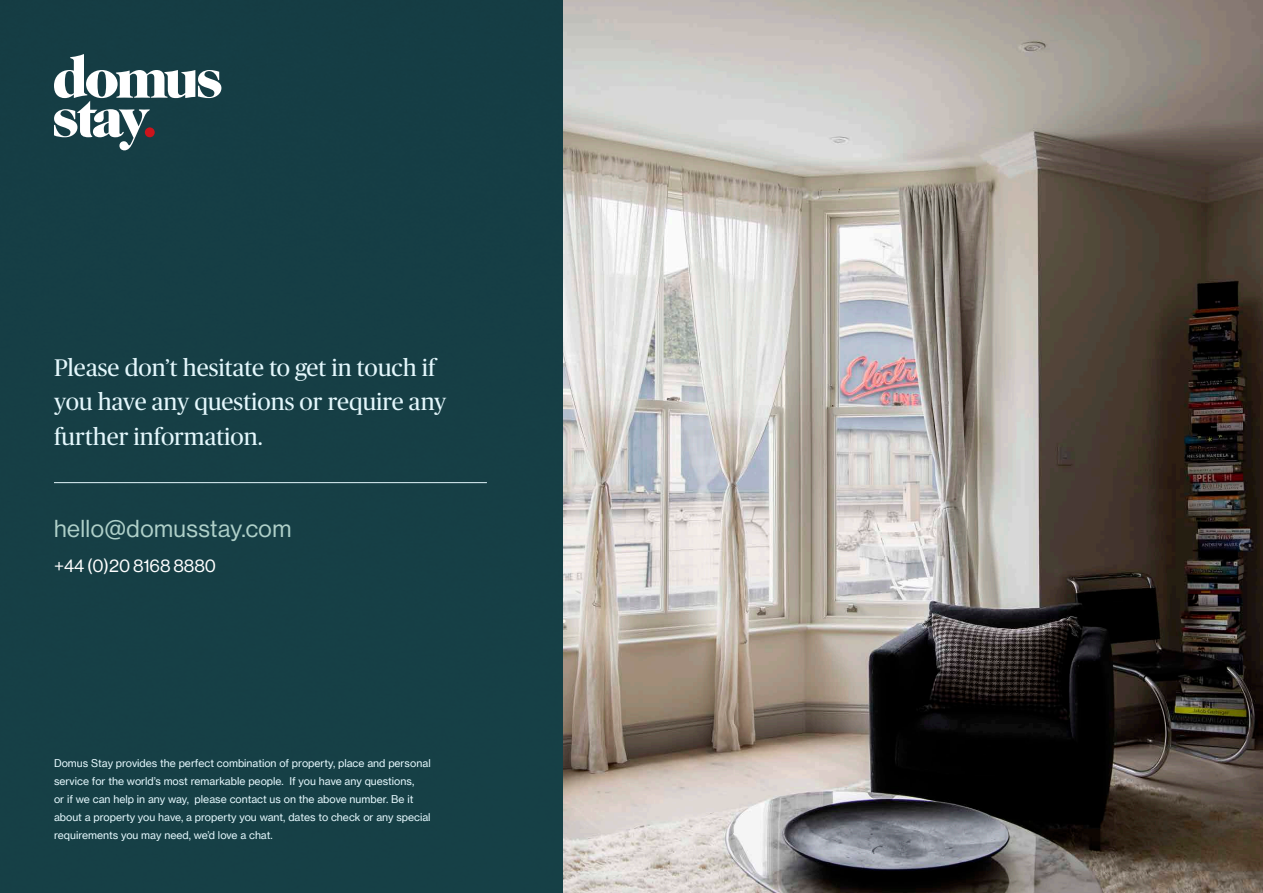
<style>
.page{position:relative;width:1263px;height:893px;background:#fff}
.page>*{position:absolute;margin:0;border:0;box-sizing:border-box;transform-origin:0 0}
.t1{font:24px/34.5px "Publico";color:#e4f7fc}
.t2{font:24px "N Haas Grotesk DS Pro 55 Rg";letter-spacing:.02em;color:#afd0c9}
.t3{font:18px "N Haas Grotesk DS Pro 55 Rg";color:#fff}
.t4{font:10.5px/18px "N Haas Grotesk TX Pro 55 Rg";color:#e4f7fc}
</style>
<div class="page">
<div style="left:0;top:0;width:564px;height:893px;background:#163f45"></div>
<img style="left:564px;top:0;width:699px;height:893px">
<hr style="left:54px;top:482px;width:433px;height:1px;background:#e4f7fc">
<svg style="left:54px;top:54px;width:167px;height:96px"></svg>
<div style="left:145px;top:127px;width:10px;height:10px;background:#cb141c;border-radius:50%"></div>
<h1 class="t1" style="left:54px;top:350px;width:394px">Please don’t hesitate to get in touch if you have any questions or require any further information.</h1>
<h1 class="t2" style="left:54px;top:515px;width:239px">hello@domusstay.com</h1>
<h2 class="t3" style="left:54px;top:556px;width:163px">+44 (0)20 8168 8880</h2>
<p class="t4" style="left:54px;top:754px;width:378px">Domus Stay provides the perfect combination of property, place and personal service for the world’s most remarkable people. If you have any questions,<br>or if we can help in any way, please contact us on the above number. Be it about a property you have, a property you want, dates to check or any special requirements you may need, we’d love a chat.</p>
</div>
